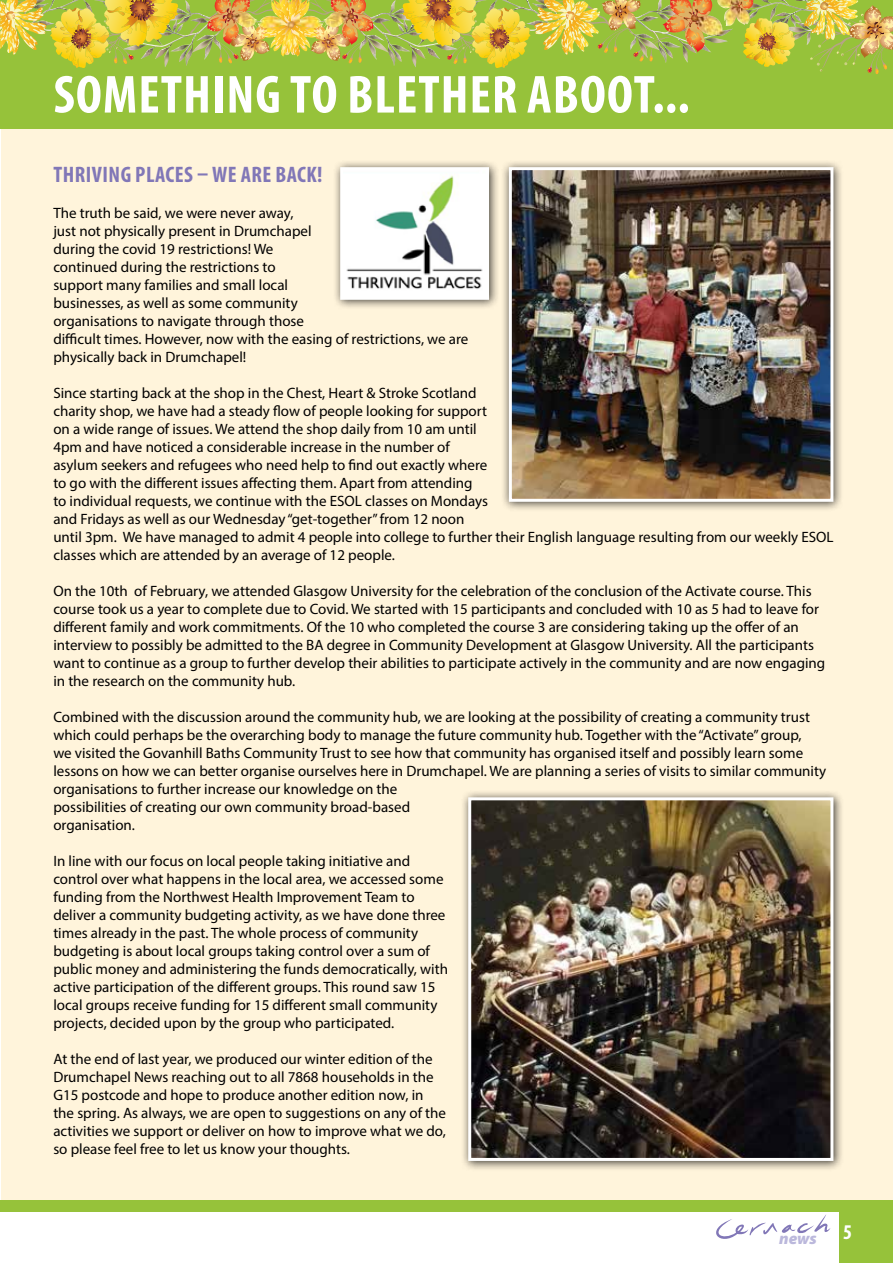
<style>
.page{position:relative;width:893px;height:1263px;background:#fff}
.page>*{position:absolute;margin:0;border:0;box-sizing:border-box;transform-origin:0 0}
.t1{font:700 condensed 54px "Myriad Pro";letter-spacing:.02em;color:#fff}
.t2{font:700 condensed 22.5px "Myriad Pro";letter-spacing:.02em;color:#8177b7}
.t3{font:700 condensed 21px "Myriad Pro";color:#fff}
.t4{font:italic 900 16.65px "Myriad Pro";color:#bbb8dc}
.t5{font:15px/18px "Myriad Pro";color:#000}
</style>
<div class="page">
<svg style="left:716px;top:1215px;width:114px;height:24px"></svg>
<div style="left:839px;top:1209px;width:54px;height:54px;background:#96c23a"></div>
<div style="left:0;top:1200px;width:893px;height:12px;background:#96c23a"></div>
<div style="left:1px;top:128px;width:892px;height:1072px;background:#fff4db"></div>
<div style="left:0;top:0;width:893px;height:128px;background:#96c23a"></div>
<img style="left:720px;top:39px;width:8px;height:4px">
<img style="left:742px;top:0;width:151px;height:74px">
<img style="left:720px;top:5px;width:30px;height:21px">
<img style="left:720px;top:0;width:22px;height:5px">
<img style="left:0;top:0;width:720px;height:68px">
<img style="left:230px;top:10px;width:70px;height:19px">
<div style="left:501px;top:159px;width:343px;height:353px;background:#000;opacity:.75"></div>
<img style="left:513px;top:171px;width:316px;height:327px">
<div style="left:509px;top:167px;width:324px;height:335px;border:3px solid #fff"></div>
<div style="left:332px;top:159px;width:167px;height:151px;background:#000;opacity:.75"></div>
<img style="left:344px;top:171px;width:141px;height:125px">
<div style="left:340px;top:167px;width:149px;height:133px;border:3px solid #fff"></div>
<div style="left:460px;top:790px;width:384px;height:381px;background:#000;opacity:.75"></div>
<img style="left:472px;top:801px;width:357px;height:356px">
<div style="left:468px;top:797px;width:365px;height:364px;border:3px solid #fff"></div>
<h1 class="t1" style="left:54px;top:61px;width:638px">SOMETHING TO BLETHER ABOOT...</h1>
<h2 class="t2" style="left:54px;top:161px;width:270px">THRIVING PLACES – WE ARE BACK!</h2>
<p class="t5" style="left:53px;top:204px;width:417px">The truth be said, we were never away,<br>just not physically present in Drumchapel<br>during the covid 19 restrictions! We<br>continued during the restrictions to<br>support many families and small local<br>businesses, as well as some community<br>organisations to navigate through those<br>difficult times. However, now with the easing of restrictions, we are physically back in Drumchapel!</p>
<p class="t5" style="left:53px;top:384px;width:782px">Since starting back at the shop in the Chest, Heart &amp; Stroke Scotland<br>charity shop, we have had a steady flow of people looking for support<br>on a wide range of issues. We attend the shop daily from 10 am until<br>4pm and have noticed a considerable increase in the number of<br>asylum seekers and refugees who need help to find out exactly where<br>to go with the different issues affecting them. Apart from attending<br>to individual requests, we continue with the ESOL classes on Mondays<br>and Fridays as well as our Wednesday “get-together” from 12 noon<br>until 3pm. We have managed to admit 4 people into college to further their English language resulting from our weekly ESOL classes which are attended by an average of 12 people.</p>
<p class="t5" style="left:53px;top:582px;width:773px">On the 10th of February, we attended Glasgow University for the celebration of the conclusion of the Activate course. This course took us a year to complete due to Covid. We started with 15 participants and concluded with 10 as 5 had to leave for different family and work commitments. Of the 10 who completed the course 3 are considering taking up the offer of an interview to possibly be admitted to the BA degree in Community Development at Glasgow University. All the participants want to continue as a group to further develop their abilities to participate actively in the community and are now engaging in the research on the community hub.</p>
<p class="t5" style="left:53px;top:708px;width:774px">Combined with the discussion around the community hub, we are looking at the possibility of creating a community trust which could perhaps be the overarching body to manage the future community hub. Together with the “Activate” group,<br>we visited the Govanhill Baths Community Trust to see how that community has organised itself and possibly learn some lessons on how we can better organise ourselves here in Drumchapel. We are planning a series of visits to similar community organisations to further increase our knowledge on the<br>possibilities of creating our own community broad-based<br>organisation.</p>
<p class="t5" style="left:53px;top:852px;width:396px">In line with our focus on local people taking initiative and control over what happens in the local area, we accessed some funding from the Northwest Health Improvement Team to deliver a community budgeting activity, as we have done three times already in the past. The whole process of community budgeting is about local groups taking control over a sum of public money and administering the funds democratically, with active participation of the different groups. This round saw 15 local groups receive funding for 15 different small community projects, decided upon by the group who participated.</p>
<p class="t5" style="left:53px;top:1050px;width:394px">At the end of last year, we produced our winter edition of the Drumchapel News reaching out to all 7868 households in the G15 postcode and hope to produce another edition now, in the spring. As always, we are open to suggestions on any of the activities we support or deliver on how to improve what we do, so please feel free to let us know your thoughts.</p>
<p class="t4" style="left:779px;top:1227px;width:39px">news</p>
<h3 class="t3" style="left:843px;top:1219px;width:10px">5</h3>
</div>
